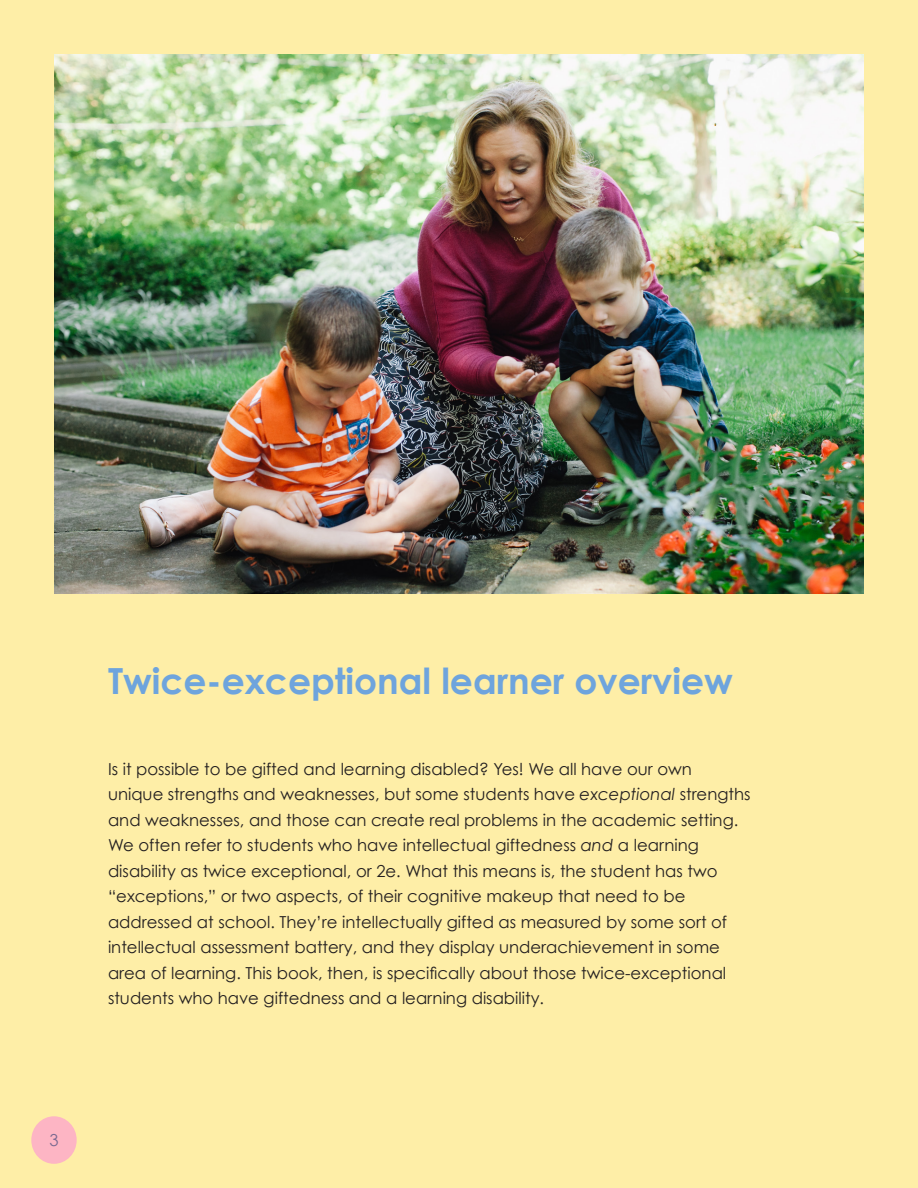
<style>
.page{position:relative;width:918px;height:1188px;background:#feeea7}
.page>*{position:absolute;margin:0;border:0;box-sizing:border-box;transform-origin:0 0}
.DrChase{font:700 36px "Century Gothic";color:#6ea4dd}
.DrChase-2{font:16.5px/25.5px "Century Gothic";color:#231f20}
.DrChase-3{font:16.5px "Century Gothic";color:#796990}
.s1{font-style:italic}
</style>
<div class="page">
<img style="left:54px;top:54px;width:810px;height:540px">
<div style="left:31px;top:1116px;width:46px;height:48px;background:#fdb5c4;border-radius:50%"></div>
<p class="DrChase" style="left:108px;top:658px;width:626px">Twice-exceptional learner overview</p>
<p class="DrChase-2" style="left:108px;top:756px;width:644px">Is it possible to be gifted and learning disabled? Yes! We all have our own unique strengths and weaknesses, but some students have <span class="s1">exceptional</span> strengths and weaknesses, and those can create real problems in the academic setting.<br>We often refer to students who have intellectual giftedness <span class="s1">and</span> a learning disability as twice exceptional, or 2e. What this means is, the student has two “exceptions,” or two aspects, of their cognitive makeup that need to be addressed at school. They’re intellectually gifted as measured by some sort of intellectual assessment battery, and they display underachievement in some area of learning. This book, then, is specifically about those twice-exceptional students who have giftedness and a learning disability.</p>
<p class="DrChase-3" style="left:49px;top:1130px;width:11px">3</p>
</div>
